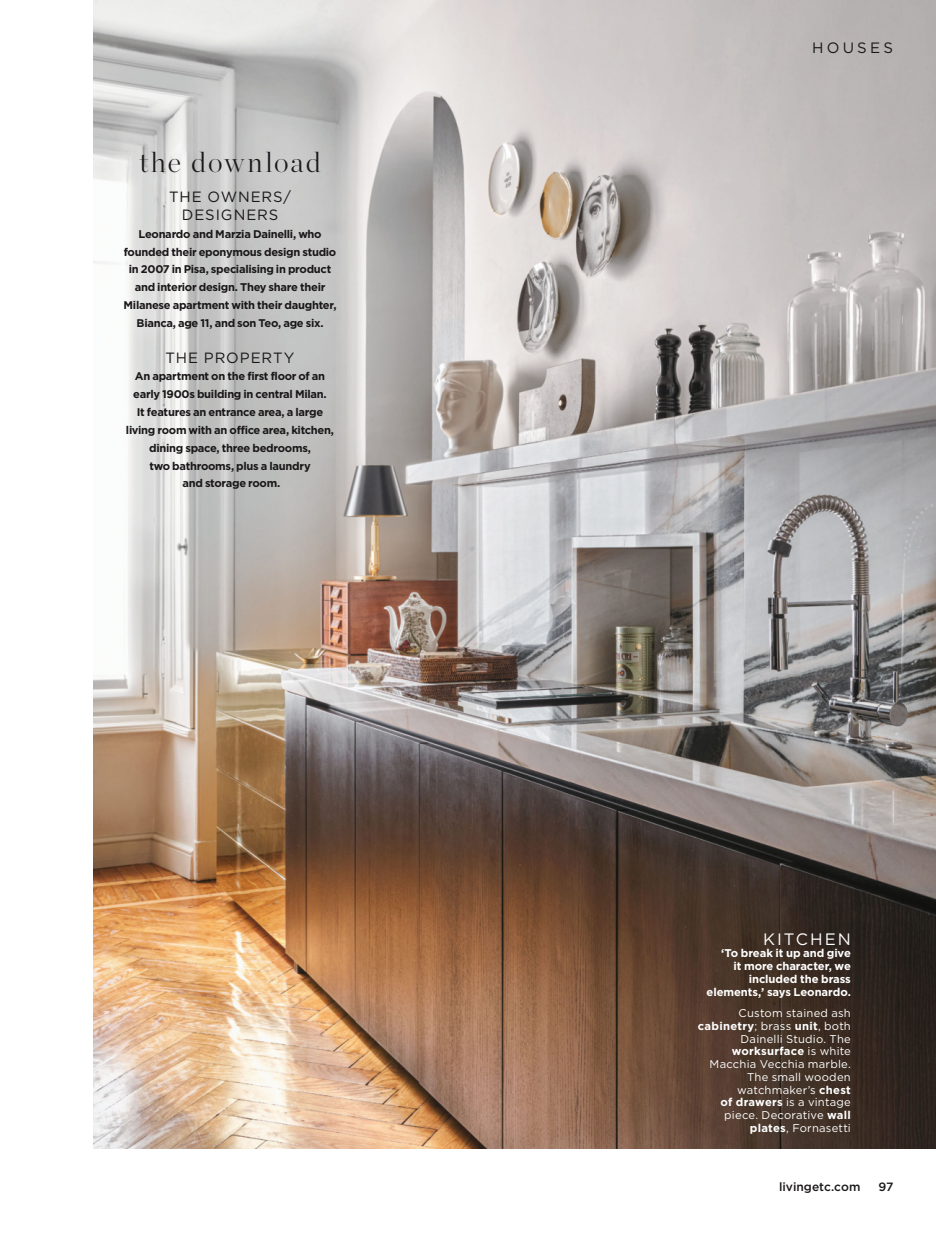
<style>
.page{position:relative;width:936px;height:1234px;background:#fff}
.page>*{position:absolute;margin:0;border:0;box-sizing:border-box;transform-origin:0 0}
.t1{font:200 28.2px "Chronicle Display";letter-spacing:.07em;color:#1a1719}
.t2{font:16.5px "Gotham";letter-spacing:.125em;color:#fff}
.t3{font:15px "Gotham";letter-spacing:.215em;color:#1a1719}
.t4{font:14.85px/17.9px "Gotham";letter-spacing:.06em;color:#1a1719;text-align:center}
.t5{font:500 12px "Gotham";color:#1a1719}
.t6{font:11.25px/12.8px "Gotham";letter-spacing:.02em;color:#fff;text-align:right}
.t7{font:700 11.25px/12.8px "Gotham";letter-spacing:-.01em;color:#fff;text-align:right}
.t8{font:700 11.1px/17.9px "Gotham";letter-spacing:-.03em;color:#1a1719;text-align:center}
.s1{font-weight:700}
</style>
<div class="page">
<img style="left:94px;top:0;width:841px;height:1148px">
<h1 class="t1" style="left:139px;top:140px;width:183px">the download</h1>
<h3 class="t4" style="left:169px;top:187px;width:123px">THE OWNERS/<br>DESIGNERS</h3>
<p class="t8" style="left:124px;top:225px;width:214px">Leonardo and Marzia Dainelli, who founded their eponymous design studio in 2007 in Pisa, specialising in product and interior design. They share their Milanese apartment with their daughter, Bianca, age 11, and son Teo, age six.</p>
<h3 class="t4" style="left:165px;top:348px;width:130px">THE PROPERTY</h3>
<p class="t8" style="left:126px;top:367px;width:210px">An apartment on the first floor of an early 1900s building in central Milan.<br>It features an entrance area, a large living room with an office area, kitchen, dining space, three bedrooms,<br>two bathrooms, plus a laundry<br>and storage room.</p>
<h3 class="t3" style="left:812px;top:39px;width:82px">HOUSES</h3>
<h2 class="t2" style="left:763px;top:928px;width:89px">KITCHEN</h2>
<p class="t7" style="left:706px;top:946px;width:146px">‘To break it up and give<br>it more character, we included the brass elements,’ says Leonardo.</p>
<p class="t6" style="left:697px;top:1006px;width:154px">Custom stained ash <span class="s1">cabinetry</span>; brass <span class="s1">unit</span>, both<br>Dainelli Studio. The <span class="s1">worksurface</span> is white<br>Macchia Vecchia marble.<br>The small wooden watchmaker’s <span class="s1">chest<br>of drawers</span> is a vintage piece. Decorative <span class="s1">wall plates</span>, Fornasetti</p>
<p class="t5" style="left:779px;top:1178px;width:83px">livingetc.com</p>
<p class="t5" style="left:878px;top:1178px;width:17px">97</p>
</div>
